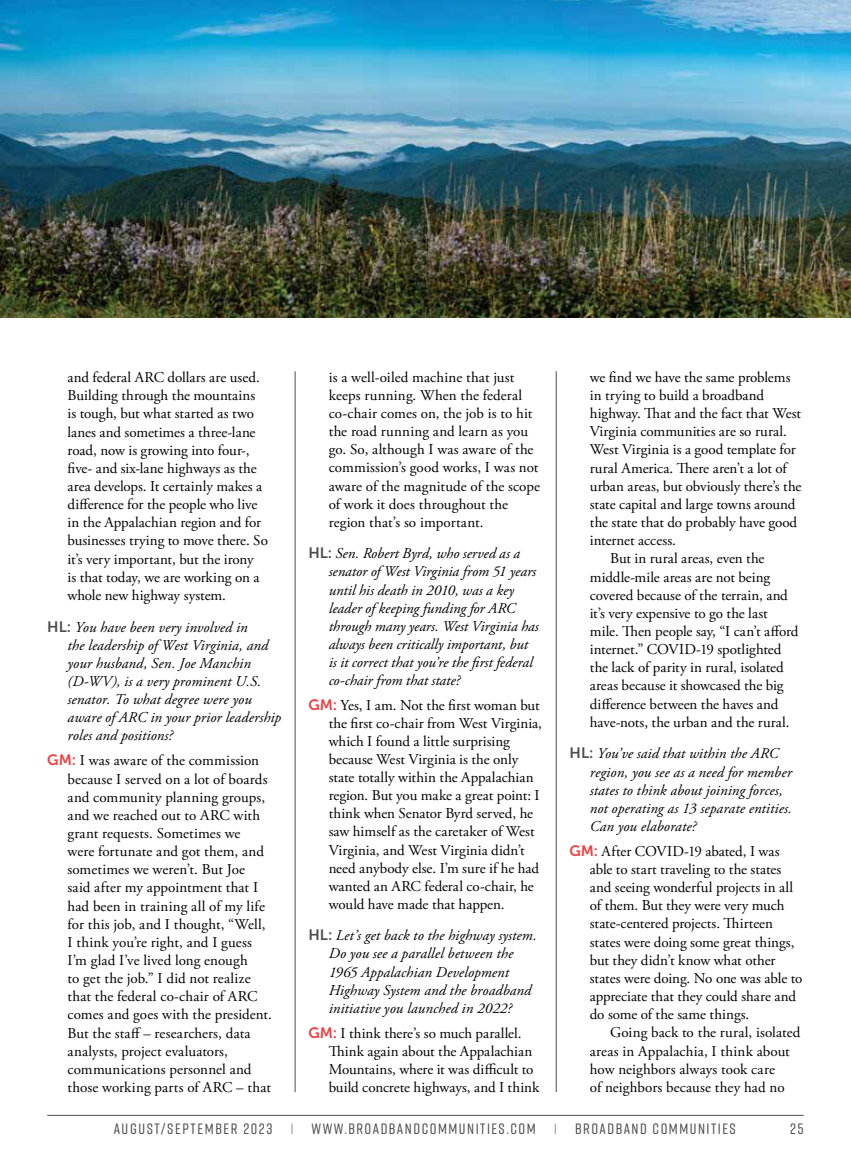
<style>
.page{position:relative;width:851px;height:1161px;background:#fff}
.page>*{position:absolute;margin:0;border:0;box-sizing:border-box;transform-origin:0 0}
.t1{font:15px/18.1px "Adobe Garamond Pro";color:#000}
.t2{font:italic 15px/18.1px "Adobe Garamond Pro";letter-spacing:.005em;color:#000}
.t3{font:500 15px "Rift Soft";letter-spacing:.1em;color:#4d4d4f}
.s1{font-family:"Museo Sans 700";font-style:normal;color:#4d4d4f}
.s2{font-family:"Museo Sans 700";color:#ef4144}
.s3{font-weight:300;font-size:11.85px}
</style>
<div class="page">
<hr style="left:47px;top:1115px;width:756px;height:1px;background:#4d4d4f">
<hr style="left:556px;top:371px;width:1px;height:721px;background:#4d4d4f">
<hr style="left:295px;top:371px;width:1px;height:721px;background:#4d4d4f">
<img style="left:0;top:0;width:850px;height:317px">
<p class="t1" style="left:68px;top:369px;width:202px">and federal ARC dollars are used.<br>Building through the mountains<br>is tough, but what started as two lanes and sometimes a three-lane road, now is growing into four-, five- and six-lane highways as the area develops. It certainly makes a difference for the people who live in the Appalachian region and for businesses trying to move there. So it’s very important, but the irony<br>is that today, we are working on a whole new highway system.</p>
<p class="t2" style="left:68px;top:618px;width:215px;text-indent:-20px"><span class="s1">HL:</span> You have been very involved in<br>the leadership of West Virginia, and your husband, Sen. Joe Manchin (D-WV), is a very prominent U.S. senator. To what degree were you aware of ARC in your prior leadership roles and positions?</p>
<p class="t1" style="left:68px;top:752px;width:206px;text-indent:-20px"><span class="s2">GM:</span> I was aware of the commission because I served on a lot of boards and community planning groups, and we reached out to ARC with grant requests. Sometimes we<br>were fortunate and got them, and sometimes we weren’t. But Joe<br>said after my appointment that I had been in training all of my life for this job, and I thought, “Well,<br>I think you’re right, and I guess<br>I’m glad I’ve lived long enough<br>to get the job.” I did not realize that the federal co-chair of ARC comes and goes with the president.<br>But the staff – researchers, data analysts, project evaluators, communications personnel and those working parts of ARC – that</p>
<p class="t1" style="left:328px;top:369px;width:213px">is a well-oiled machine that just keeps running. When the federal co-chair comes on, the job is to hit the road running and learn as you go. So, although I was aware of the commission’s good works, I was not aware of the magnitude of the scope of work it does throughout the region that’s so important.</p>
<p class="t2" style="left:328px;top:545px;width:212px;text-indent:-20px"><span class="s1">HL:</span> Sen. Robert Byrd, who served as a senator of West Virginia from 51 years until his death in 2010, was a key leader of keeping funding for ARC through many years. West Virginia has always been critically important, but is it correct that you’re the first federal co-chair from that state?</p>
<p class="t1" style="left:328px;top:697px;width:215px;text-indent:-20px"><span class="s2">GM:</span> Yes, I am. Not the first woman but the first co-chair from West Virginia, which I found a little surprising because West Virginia is the only state totally within the Appalachian region. But you make a great point: I think when Senator Byrd served, he saw himself as the caretaker of West Virginia, and West Virginia didn’t need anybody else. I’m sure if he had wanted an ARC federal co-chair, he would have made that happen.</p>
<p class="t2" style="left:328px;top:927px;width:210px;text-indent:-20px"><span class="s1">HL:</span> Let’s get back to the highway system.<br>Do you see a parallel between the 1965 Appalachian Development Highway System and the broadband initiative you launched in 2022?</p>
<p class="t1" style="left:328px;top:1024px;width:212px;text-indent:-20px"><span class="s2">GM:</span> I think there’s so much parallel.<br>Think again about the Appalachian Mountains, where it was difficult to build concrete highways, and I think</p>
<p class="t1" style="left:590px;top:369px;width:202px">we find we have the same problems</p>
<p class="t1" style="left:590px;top:387px;width:176px">in trying to build a broadband</p>
<p class="t1" style="left:590px;top:405px;width:213px">highway. That and the fact that West</p>
<p class="t1" style="left:590px;top:423px;width:198px">Virginia communities are so rural.</p>
<p class="t1" style="left:590px;top:441px;width:207px">West Virginia is a good template for</p>
<p class="t1" style="left:590px;top:459px;width:199px">rural America. There aren’t a lot of</p>
<p class="t1" style="left:590px;top:477px;width:213px">urban areas, but obviously there’s the</p>
<p class="t1" style="left:590px;top:496px;width:207px">state capital and large towns around</p>
<p class="t1" style="left:590px;top:514px;width:209px">the state that do probably have good</p>
<p class="t1" style="left:590px;top:532px;width:88px">internet access.</p>
<p class="t1" style="left:610px;top:550px;width:156px">But in rural areas, even the</p>
<p class="t1" style="left:590px;top:568px;width:182px">middle-mile areas are not being</p>
<p class="t1" style="left:590px;top:586px;width:200px">covered because of the terrain, and</p>
<p class="t1" style="left:590px;top:605px;width:179px">it’s very expensive to go the last</p>
<p class="t1" style="left:590px;top:623px;width:210px">mile. Then people say, “I can’t afford</p>
<p class="t1" style="left:590px;top:641px;width:193px">internet.” COVID-19 spotlighted</p>
<p class="t1" style="left:590px;top:659px;width:195px">the lack of parity in rural, isolated</p>
<p class="t1" style="left:590px;top:677px;width:195px">areas because it showcased the big</p>
<p class="t1" style="left:590px;top:695px;width:190px">difference between the haves and</p>
<p class="t1" style="left:590px;top:713px;width:201px">have-nots, the urban and the rural.</p>
<p class="t2" style="left:590px;top:745px;width:204px;text-indent:-20px"><span class="s1">HL:</span> You’ve said that within the ARC region, you see as a need for member states to think about joining forces, not operating as 13 separate entities.<br>Can you elaborate?</p>
<p class="t1" style="left:590px;top:843px;width:214px;text-indent:-20px"><span class="s2">GM:</span> After COVID-19 abated, I was able to start traveling to the states and seeing wonderful projects in all of them. But they were very much state-centered projects. Thirteen states were doing some great things, but they didn’t know what other states were doing. No one was able to appreciate that they could share and do some of the same things.</p>
<p class="t1" style="left:590px;top:1024px;width:212px;text-indent:20px">Going back to the rural, isolated areas in Appalachia, I think about how neighbors always took care<br>of neighbors because they had no</p>
<p class="t3" style="left:114px;top:1118px;width:623px">AUGUST/SEPTEMBER 2023 <span class="s3">|</span> WWW.BROADBANDCOMMUNITIES.COM <span class="s3">|</span> BROADBAND COMMUNITIES</p>
<p class="t3" style="left:790px;top:1118px;width:15px">25</p>
</div>
